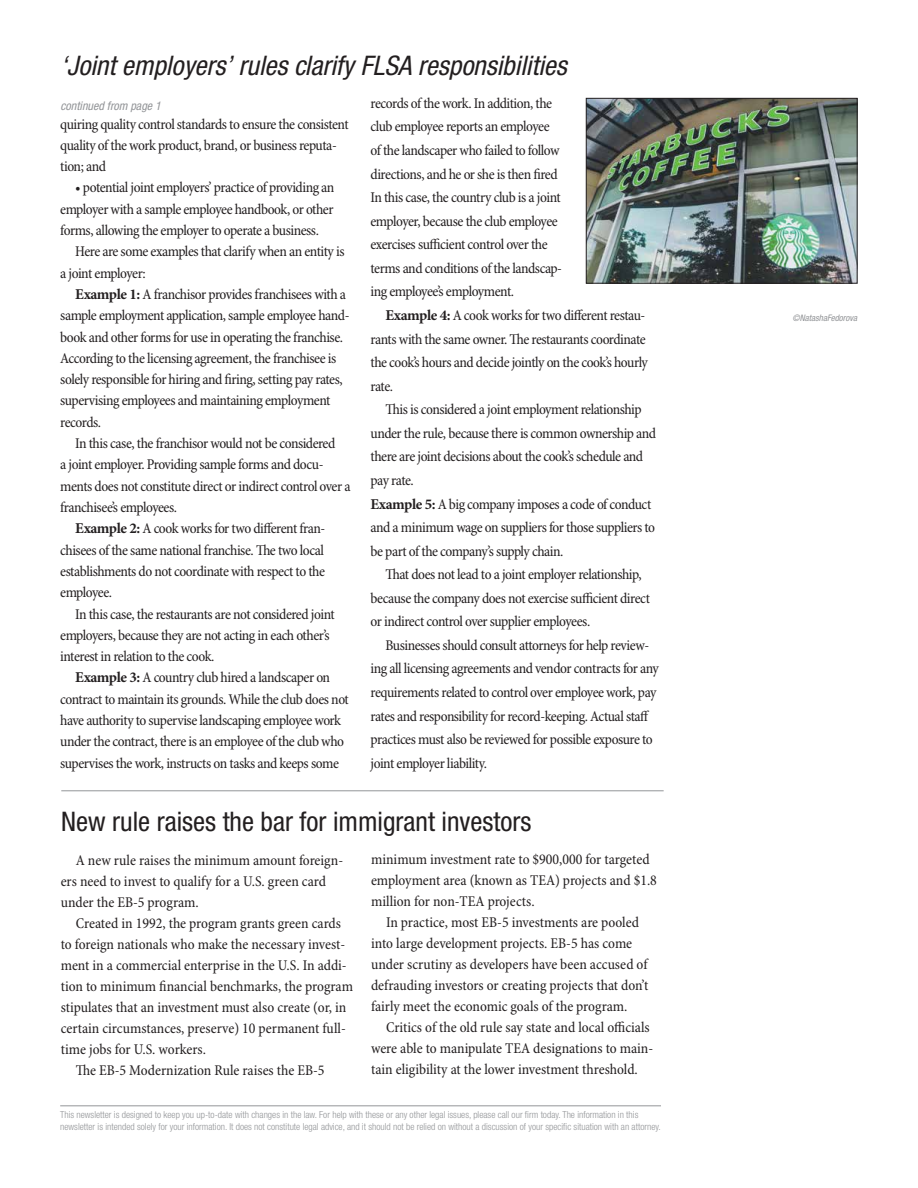
<style>
.page{position:relative;width:918px;height:1188px;background:#fff}
.page>*{position:absolute;margin:0;border:0;box-sizing:border-box;transform-origin:0 0}
.Story_Title_-_small{font:italic condensed 27px "Helvetica Neue LT Std";color:#231f20}
.Story_Title_-_small-2{font:condensed 27px "Helvetica Neue LT Std";color:#231f20}
.Body_Text{font:condensed 15px/23.5px "Minion Pro";letter-spacing:-.03em;color:#231f20}
.Body_Text-2{font:condensed 15px/21px "Minion Pro";color:#231f20}
.TOC_-_title_BLUE{font:italic condensed 12px "Helvetica Neue LT Std";color:#939598}
.Disclaimer{font:300 condensed 9.6px/12.1px "Helvetica Neue LT Std";color:#939598}
.TOC_-_title_BLUE-2{font:italic condensed 9px "Helvetica Neue LT Std";color:#939598}
.s1{font-weight:700;font-stretch:normal}
</style>
<div class="page">
<hr style="left:60px;top:1106px;width:601px;height:1px;background:#939598">
<hr style="left:61px;top:790px;width:603px;height:1px;background:#939598">
<img style="left:588px;top:100px;width:267px;height:181px">
<div style="left:586px;top:98px;width:271px;height:185px;border:1px solid #231f20"></div>
<p class="Story_Title_-_small" style="left:60px;top:50px;width:508px">‘Joint employers’ rules clarify FLSA responsibilities</p>
<p class="TOC_-_title_BLUE" style="left:60px;top:99px;width:102px">continued from page 1</p>
<p class="Body_Text" style="left:60px;top:114px;width:290px;line-height:21.3px">quiring quality control standards to ensure the consistent quality of the work product, brand, or business reputa&shy;tion; and</p>
<p class="Body_Text" style="left:60px;top:178px;width:276px;line-height:21.3px;text-align:justify;text-indent:15px">• potential joint employers’ practice of providing an employer with a sample employee handbook, or other forms, allowing the employer to operate a business.</p>
<p class="Body_Text" style="left:60px;top:242px;width:286px;line-height:21.3px;text-indent:15px">Here are some examples that clarify when an entity is a joint employer:</p>
<p class="Body_Text" style="left:60px;top:284px;width:291px;line-height:21.3px;text-indent:15px"><span class="s1">Example 1:</span> A franchisor provides franchisees with a sample employment application, sample employee hand&shy;book and other forms for use in operating the franchise.<br>According to the licensing agreement, the franchisee is solely responsible for hiring and firing, setting pay rates, supervising employees and maintaining employment records.</p>
<p class="Body_Text" style="left:60px;top:433px;width:292px;line-height:21.3px;text-indent:15px">In this case, the franchisor would not be considered<br>a joint employer. Providing sample forms and docu&shy;ments does not constitute direct or indirect control over a franchisee’s employees.</p>
<p class="Body_Text" style="left:60px;top:519px;width:267px;line-height:21.3px;text-align:justify;text-indent:15px"><span class="s1">Example 2:</span> A cook works for two different fran&shy;chisees of the same national franchise. The two local establishments do not coordinate with respect to the employee.</p>
<p class="Body_Text" style="left:60px;top:604px;width:276px;line-height:21.3px;text-indent:15px">In this case, the restaurants are not considered joint employers, because they are not acting in each other’s interest in relation to the cook.</p>
<p class="Body_Text" style="left:60px;top:668px;width:290px;line-height:21.3px;text-indent:15px"><span class="s1">Example 3:</span> A country club hired a landscaper on contract to maintain its grounds. While the club does not have authority to supervise landscaping employee work under the contract, there is an employee of the club who supervises the work, instructs on tasks and keeps some</p>
<p class="Body_Text" style="left:371px;top:92px;width:193px">records of the work. In addition, the club employee reports an employee of the landscaper who failed to follow directions, and he or she is then fired In this case, the country club is a joint employer, because the club employee exercises sufficient control over the terms and conditions of the landscap&shy;ing employee’s employment.</p>
<p class="Body_Text" style="left:371px;top:304px;width:279px;text-indent:15px"><span class="s1">Example 4:</span> A cook works for two different restau&shy;rants with the same owner. The restaurants coordinate the cook’s hours and decide jointly on the cook’s hourly rate.</p>
<p class="Body_Text" style="left:371px;top:398px;width:287px;text-indent:15px">This is considered a joint employment relationship under the rule, because there is common ownership and there are joint decisions about the cook’s schedule and pay rate.<br><span class="s1">Example 5:</span> A big company imposes a code of conduct and a minimum wage on suppliers for those suppliers to be part of the company’s supply chain.</p>
<p class="Body_Text" style="left:371px;top:563px;width:281px;text-indent:15px">That does not lead to a joint employer relationship, because the company does not exercise sufficient direct or indirect control over supplier employees.</p>
<p class="Body_Text" style="left:371px;top:634px;width:290px;text-indent:15px">Businesses should consult attorneys for help review&shy;ing all licensing agreements and vendor contracts for any requirements related to control over employee work, pay rates and responsibility for record-keeping. Actual staff practices must also be reviewed for possible exposure to joint employer liability.</p>
<p class="Story_Title_-_small-2" style="left:61px;top:806px;width:472px">New rule raises the bar for immigrant investors</p>
<p class="Body_Text-2" style="left:61px;top:851px;width:284px;text-indent:15px">A new rule raises the minimum amount foreign&shy;ers need to invest to qualify for a U.S. green card under the EB-5 program.</p>
<p class="Body_Text-2" style="left:61px;top:914px;width:294px;text-indent:15px">Created in 1992, the program grants green cards to foreign nationals who make the necessary invest&shy;ment in a commercial enterprise in the U.S. In addi&shy;tion to minimum financial benchmarks, the program stipulates that an investment must also create (or, in certain circumstances, preserve) 10 permanent full&shy;time jobs for U.S. workers.</p>
<p class="Body_Text-2" style="left:76px;top:1061px;width:250px">The EB-5 Modernization Rule raises the EB-5</p>
<p class="Body_Text-2" style="left:371px;top:850px;width:287px">minimum investment rate to $900,000 for targeted employment area (known as TEA) projects and $1.8 million for non-TEA projects.</p>
<p class="Body_Text-2" style="left:371px;top:913px;width:279px;text-indent:15px">In practice, most EB-5 investments are pooled into large development projects. EB-5 has come under scrutiny as developers have been accused of defrauding investors or creating projects that don’t fairly meet the economic goals of the program.</p>
<p class="Body_Text-2" style="left:371px;top:1018px;width:284px;text-indent:15px">Critics of the old rule say state and local officials were able to manipulate TEA designations to main&shy;tain eligibility at the lower investment threshold.</p>
<p class="Disclaimer" style="left:60px;top:1108px;width:602px">This newsletter is designed to keep you up-to-date with changes in the law. For help with these or any other legal issues, please call our firm today. The information in this newsletter is intended solely for your information. It does not constitute legal advice, and it should not be relied on without a discussion of your specific situation with an attorney.</p>
<p class="TOC_-_title_BLUE-2" style="left:793px;top:313px;width:66px">©NatashaFedorova</p>
</div>
